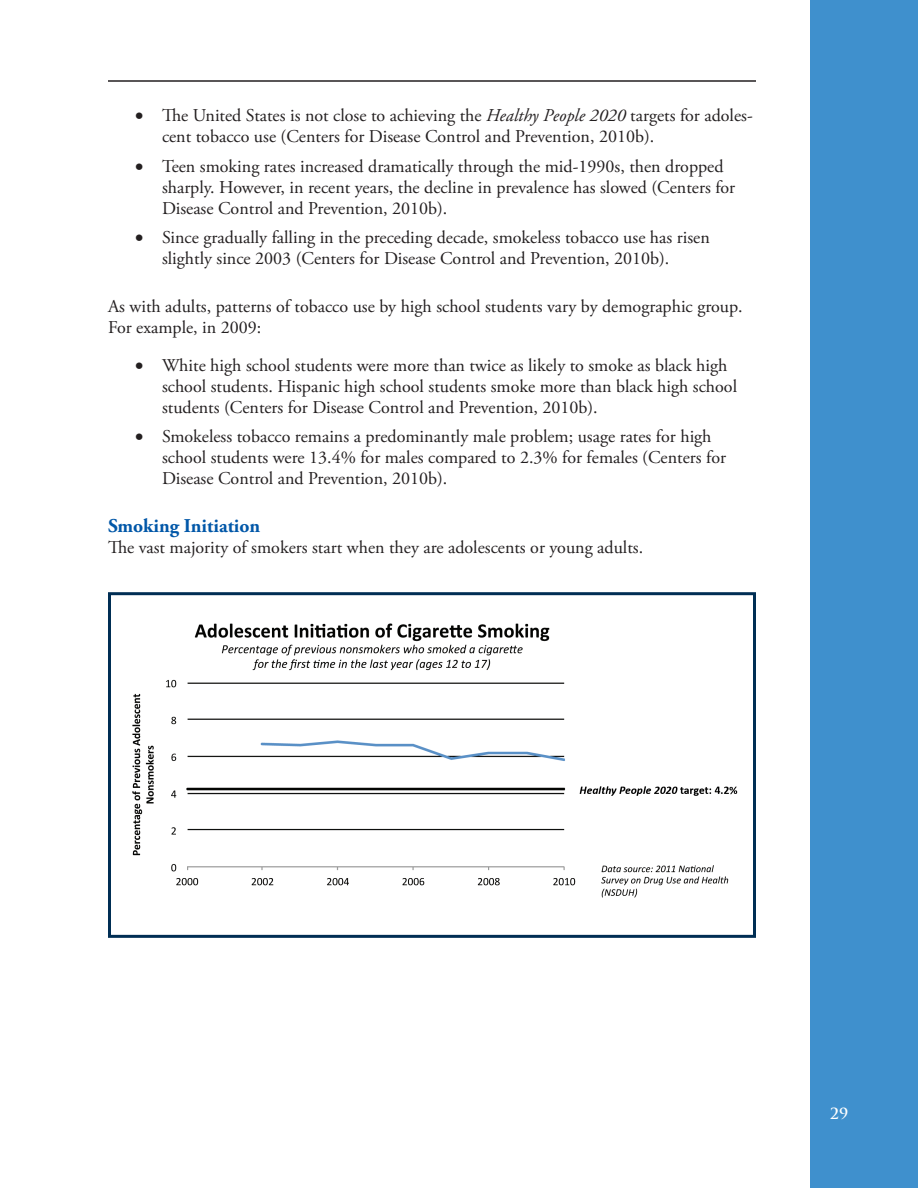
<style>
.page{position:relative;width:918px;height:1188px;background:#fff}
.page>*{position:absolute;margin:0;border:0;box-sizing:border-box;transform-origin:0 0}
.t1{font:700 19.5px "Adobe Garamond Pro";color:#0157a8}
.t2{font:18px/21px "Adobe Garamond Pro";color:#231f20}
.t3{font:700 15px "Trajan";color:#fff}
.s1{font-style:italic}
</style>
<div class="page">
<div style="left:810px;top:0;width:108px;height:1188px;background:#3f90cd"></div>
<hr style="left:108px;top:80px;width:648px;height:2px;background:#231f20">
<img style="left:132px;top:623px;width:606px;height:275px">
<div style="left:108px;top:592px;width:648px;height:346px;border:3px solid #002e54"></div>
<p class="t2" style="left:162px;top:105px;width:592px;text-indent:-27px">• The United States is not close to achieving the <span class="s1">Healthy People 2020</span> targets for adoles&shy;cent tobacco use (Centers for Disease Control and Prevention, 2010b).</p>
<p class="t2" style="left:162px;top:156px;width:575px;text-indent:-27px">• Teen smoking rates increased dramatically through the mid-1990s, then dropped sharply. However, in recent years, the decline in prevalence has slowed (Centers for<br>Disease Control and Prevention, 2010b).</p>
<p class="t2" style="left:162px;top:228px;width:549px;text-indent:-27px">• Since gradually falling in the preceding decade, smokeless tobacco use has risen slightly since 2003 (Centers for Disease Control and Prevention, 2010b).</p>
<p class="t2" style="left:108px;top:297px;width:636px">As with adults, patterns of tobacco use by high school students vary by demographic group.<br>For example, in 2009:</p>
<p class="t2" style="left:162px;top:355px;width:577px;text-indent:-27px">• White high school students were more than twice as likely to smoke as black high school students. Hispanic high school students smoke more than black high school students (Centers for Disease Control and Prevention, 2010b).</p>
<p class="t2" style="left:162px;top:427px;width:566px;text-indent:-27px">• Smokeless tobacco remains a predominantly male problem; usage rates for high school students were 13.4% for males compared to 2.3% for females (Centers for<br>Disease Control and Prevention, 2010b).</p>
<p class="t1" style="left:108px;top:515px;width:154px">Smoking Initiation</p>
<p class="t2" style="left:108px;top:538px;width:537px">The vast majority of smokers start when they are adolescents or young adults.</p>
<p class="t3" style="left:831px;top:1104px;width:19px">29</p>
</div>
